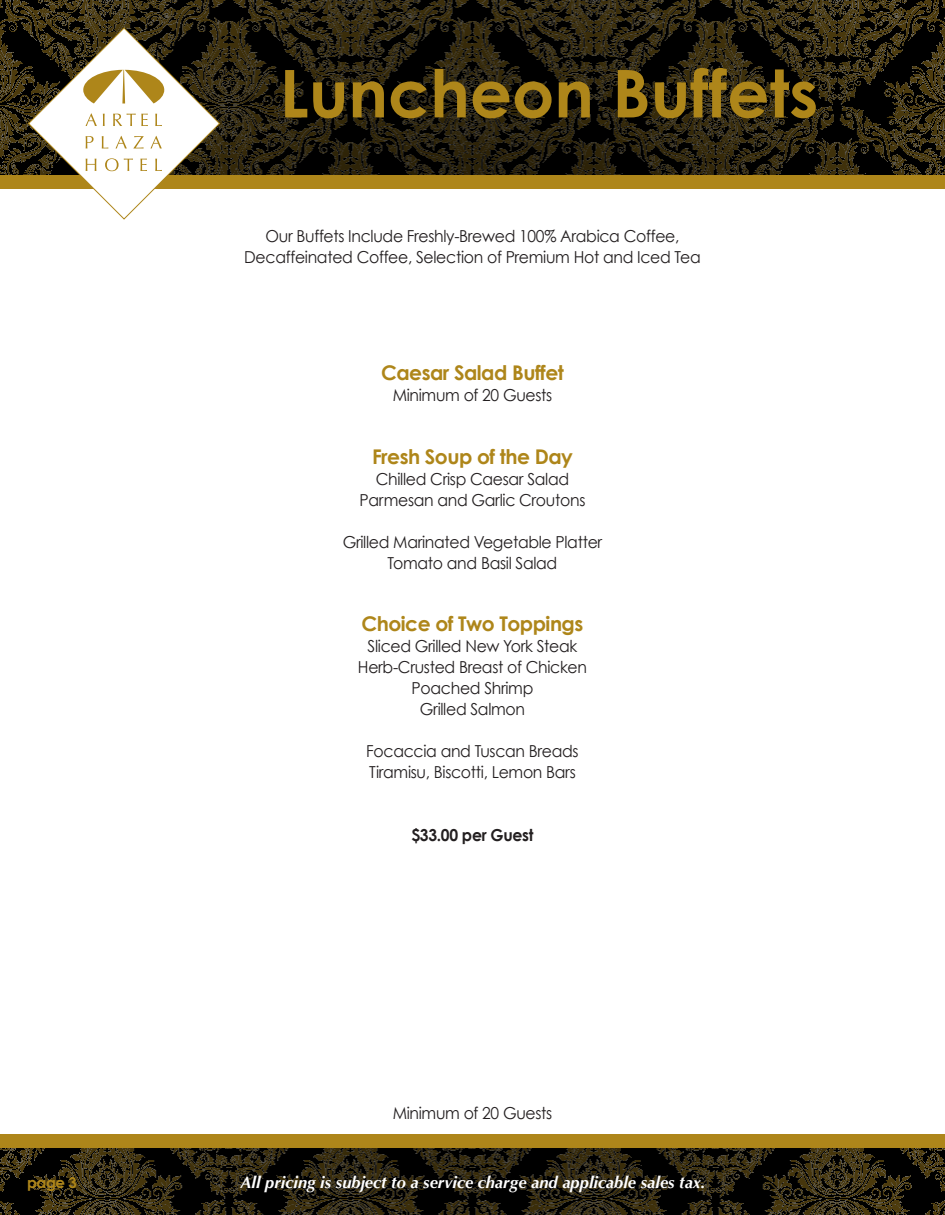
<style>
.page{position:relative;width:945px;height:1215px;background:#fff}
.page>*{position:absolute;margin:0;border:0;box-sizing:border-box;transform-origin:0 0}
.t1{font:700 66px "Century Gothic";color:#ae861a}
.t2{font:700 20.25px "Century Gothic";letter-spacing:-.025em;color:#ae861a}
.t3{font:16.5px/21px "Century Gothic";letter-spacing:-.02em;color:#231f20;text-align:center;scale:.95 1}
.t4{font:italic 700 16.5px "Optima";color:#fff}
.t5{font:700 16.5px "Century Gothic";letter-spacing:-.02em;color:#231f20;scale:.95 1}
.t6{font:700 15px "Century Gothic";color:#ae861a}
</style>
<div class="page">
<img style="left:0;top:0;width:945px;height:1215px">
<div style="left:0;top:176px;width:945px;height:972px;background:#fff"></div>
<div style="left:0;top:176px;width:945px;height:13px;background:#ae861a"></div>
<div style="left:0;top:1134px;width:945px;height:14px;background:#ae861a"></div>
<svg style="left:28px;top:27px;width:193px;height:193px"></svg>
<h1 class="t1" style="left:280px;top:52px;width:540px">Luncheon Buffets</h1>
<p class="t3" style="left:244px;top:225px;width:482px">Our Buffets Include Freshly-Brewed 100% Arabica Coffee,<br>Decaffeinated Coffee, Selection of Premium Hot and Iced Tea</p>
<p class="t2" style="left:381px;top:360px;width:184px">Caesar Salad Buffet</p>
<p class="t3" style="left:393px;top:384px;width:170px">Minimum of 20 Guests</p>
<p class="t2" style="left:372px;top:444px;width:202px">Fresh Soup of the Day</p>
<p class="t3" style="left:360px;top:468px;width:239px">Chilled Crisp Caesar Salad<br>Parmesan and Garlic Croutons</p>
<p class="t3" style="left:343px;top:531px;width:275px">Grilled Marinated Vegetable Platter<br>Tomato and Basil Salad</p>
<p class="t2" style="left:362px;top:611px;width:223px">Choice of Two Toppings</p>
<p class="t3" style="left:358px;top:635px;width:243px">Sliced Grilled New York Steak<br>Herb-Crusted Breast of Chicken<br>Poached Shrimp<br>Grilled Salmon</p>
<p class="t3" style="left:366px;top:740px;width:225px;text-align:left">Focaccia and Tuscan Breads<br>Tiramisu, Biscotti, Lemon Bars</p>
<p class="t5" style="left:412px;top:825px;width:130px">$33.00 per Guest</p>
<p class="t3" style="left:393px;top:1102px;width:170px">Minimum of 20 Guests</p>
<p class="t6" style="left:27px;top:1173px;width:52px">page 3</p>
<p class="t4" style="left:241px;top:1173px;width:466px">All pricing is subject to a service charge and applicable sales tax.</p>
</div>
